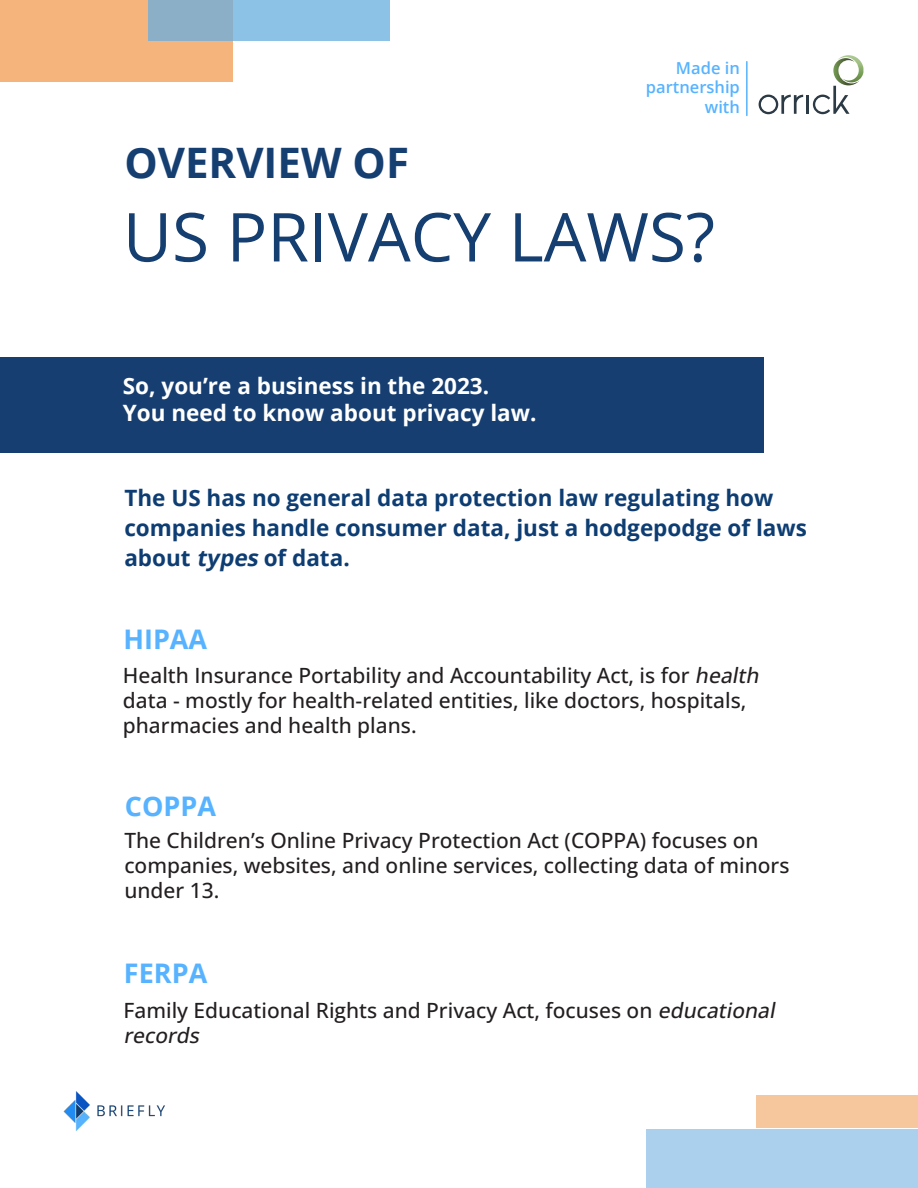
<style>
.page{position:relative;width:918px;height:1188px;background:#fff}
.page>*{position:absolute;margin:0;border:0;box-sizing:border-box;transform-origin:0 0}
.t1{font:67.5px "Open Sans";color:#153e71}
.t2{font:700 42px "Open Sans";color:#153e71}
.t3{font:700 27px "Open Sans";color:#57b3ff}
.t4{font:700 22.5px/30px "Open Sans";color:#0d3d72}
.t5{font:700 22.5px "Open Sans";color:#fff}
.t6{font:500 21px/25.2px "Open Sans";color:#231f20}
.t7{font:600 16.5px/19.8px "Open Sans";color:#57b3ff;text-align:right}
.s1{font-style:italic}
</style>
<div class="page">
<img style="left:63px;top:1091px;width:102px;height:40px">
<hr style="left:806px;top:95px;width:3px;height:19px;background:#2b3a45">
<svg style="left:813px;top:55px;width:50px;height:59px"></svg>
<svg style="left:759px;top:95px;width:44px;height:19px"></svg>
<hr style="left:746px;top:62px;width:2px;height:53px;background:#57b3ff">
<div style="left:0;top:0;width:232px;height:82px;background:#f4b47c"></div>
<div style="left:0;top:357px;width:764px;height:96px;background:#163e71"></div>
<div style="left:756px;top:1095px;width:162px;height:33px;background:#f6c79c"></div>
<svg style="left:148px;top:0;width:242px;height:41px;fill:#8dc2e7"></svg>
<div style="left:646px;top:1129px;width:272px;height:59px;background:#abd0ed"></div>
<p class="t7" style="left:646px;top:57px;width:95px">Made in partnership with</p>
<p class="t2" style="left:124px;top:133px;width:286px">OVERVIEW OF</p>
<p class="t1" style="left:123px;top:191px;width:594px">US PRIVACY LAWS?</p>
<p class="t5" style="left:123px;top:369px;width:368px">So, you’re a business in the 2023.</p>
<p class="t5" style="left:123px;top:396px;width:415px">You need to know about privacy law.</p>
<p class="t4" style="left:124px;top:482px;width:684px">The US has no general data protection law regulating how companies handle consumer data, just a hodgepodge of laws about <span class="s1">types</span> of data.</p>
<p class="t3" style="left:123px;top:620px;width:85px">HIPAA</p>
<p class="t6" style="left:123px;top:662px;width:642px">Health Insurance Portability and Accountability Act, is for <span class="s1">health </span>data - mostly for health-related entities, like doctors, hospitals, pharmacies and health plans.</p>
<p class="t3" style="left:125px;top:787px;width:93px">COPPA</p>
<p class="t6" style="left:124px;top:827px;width:667px">The Children’s Online Privacy Protection Act (COPPA) focuses on companies, websites, and online services, collecting data of minors under 13.</p>
<p class="t3" style="left:124px;top:954px;width:85px">FERPA</p>
<p class="t6" style="left:123px;top:997px;width:658px">Family Educational Rights and Privacy Act, focuses on <span class="s1">educational records</span></p>
</div>
